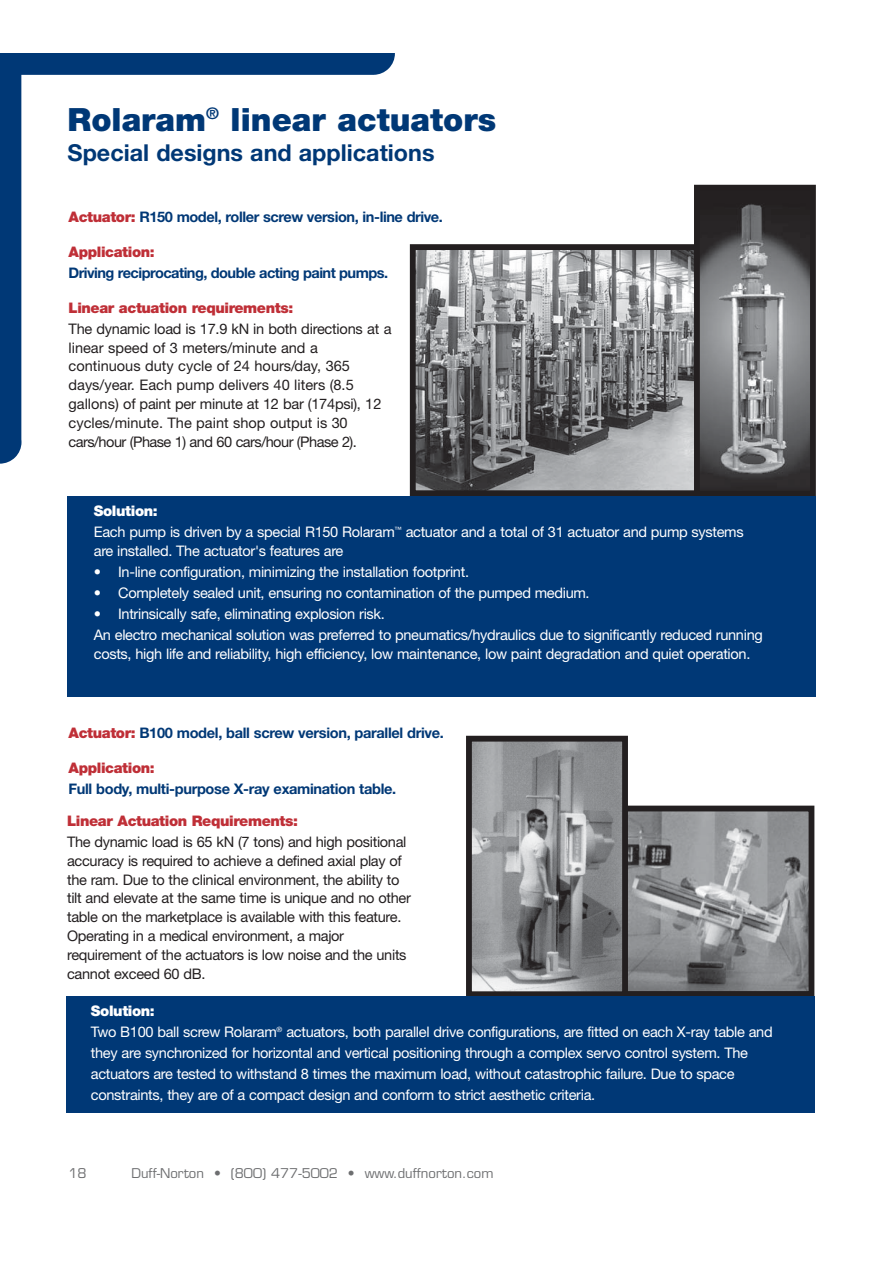
<style>
.page{position:relative;width:893px;height:1263px;background:#fff}
.page>*{position:absolute;margin:0;border:0;box-sizing:border-box;transform-origin:0 0}
.t1{font:900 32.1px "Helvetica Neue";color:#003876}
.t2{font:700 23.4px "Helvetica Neue";color:#003876}
.t3{font:14.55px/21px "Helvetica Neue";letter-spacing:-.02em;color:#fff}
.t4{font:14.55px/18.9px "Helvetica Neue";letter-spacing:-.02em;color:#231f20}
.t5{font:14.55px/18.9px "Helvetica Neue";color:#231f20}
.t6{font:700 14.55px "Helvetica Neue";letter-spacing:-.03em;color:#003876}
.t7{font:900 14.55px "Helvetica Neue";letter-spacing:-.025em;color:#bf2f37}
.t8{font:13.2px "Eurostile";color:#6d6e70}
.s1{font-weight:900;color:#bf2f37}
.s2{font-weight:900}
</style>
<div class="page">
<svg style="left:0;top:54px;width:395px;height:410px"></svg>
<img style="left:417px;top:251px;width:277px;height:238px">
<div style="left:410px;top:244px;width:291px;height:252px;border:6px solid #231f20"></div>
<img style="left:628px;top:813px;width:179px;height:177px">
<div style="left:606px;top:806px;width:208px;height:191px;border:6px solid #231f20"></div>
<img style="left:473px;top:743px;width:148px;height:247px">
<div style="left:466px;top:736px;width:162px;height:261px;border:6px solid #231f20"></div>
<div style="left:66px;top:997px;width:748px;height:116px;background:#003876"></div>
<img style="left:701px;top:192px;width:108px;height:298px">
<div style="left:694px;top:185px;width:122px;height:312px;border:6px solid #231f20"></div>
<div style="left:68px;top:496px;width:748px;height:201px;background:#003876"></div>
<h1 class="t1" style="left:68px;top:108px;width:430px">Rolaram<sup>®</sup> linear actuators</h1>
<h2 class="t2" style="left:68px;top:145px;width:368px">Special designs and applications</h2>
<p class="t6" style="left:69px;top:211px;width:376px"><span class="s1">Actuator:</span> R150 model, roller screw version, in-line drive.</p>
<p class="t7" style="left:69px;top:246px;width:88px">Application:</p>
<p class="t6" style="left:69px;top:267px;width:321px">Driving reciprocating, double acting paint pumps.</p>
<p class="t7" style="left:69px;top:302px;width:226px">Linear actuation requirements:</p>
<p class="t5" style="left:69px;top:320px;width:325px">The dynamic load is 17.9 kN in both directions at a linear speed of 3 meters/minute and a continuous duty cycle of 24 hours/day, 365 days/year. Each pump delivers 40 liters (8.5 gallons) of paint per minute at 12 bar (174psi), 12 cycles/minute. The paint shop output is 30 cars/hour (Phase 1) and 60 cars/hour (Phase 2).</p>
<p class="t3" style="left:94px;top:502px;width:651px"><span class="s2">Solution:<br></span>Each pump is driven by a special R150 Rolaram<sup>™</sup> actuator and a total of 31 actuator and pump systems</p>
<p class="t3" style="left:94px;top:542px;width:251px">are installed. The actuator's features are</p>
<p class="t3" style="left:94px;top:563px;width:377px">• In-line configuration, minimizing the installation footprint.</p>
<p class="t3" style="left:94px;top:584px;width:497px">• Completely sealed unit, ensuring no contamination of the pumped medium.</p>
<p class="t3" style="left:94px;top:605px;width:670px">• Intrinsically safe, eliminating explosion risk.<br>An electro mechanical solution was preferred to pneumatics/hydraulics due to significantly reduced running</p>
<p class="t3" style="left:94px;top:645px;width:658px">costs, high life and reliability, high efficiency, low maintenance, low paint degradation and quiet operation.</p>
<p class="t6" style="left:69px;top:728px;width:377px"><span class="s1">Actuator:</span> B100 model, ball screw version, parallel drive.</p>
<p class="t7" style="left:69px;top:762px;width:88px">Application:</p>
<p class="t6" style="left:69px;top:784px;width:329px">Full body, multi-purpose X-ray examination table.</p>
<p class="t7" style="left:67px;top:815px;width:232px">Linear Actuation Requirements:</p>
<p class="t4" style="left:67px;top:833px;width:345px">The dynamic load is 65 kN (7 tons) and high positional accuracy is required to achieve a defined axial play of the ram. Due to the clinical environment, the ability to tilt and elevate at the same time is unique and no other table on the marketplace is available with this feature.<br>Operating in a medical environment, a major requirement of the actuators is low noise and the units cannot exceed 60 dB.</p>
<p class="t3" style="left:91px;top:1002px;width:683px"><span class="s2">Solution:<br></span>Two B100 ball screw Rolaram<sup>®</sup> actuators, both parallel drive configurations, are fitted on each X-ray table and they are synchronized for horizontal and vertical positioning through a complex servo control system. The actuators are tested to withstand 8 times the maximum load, without catastrophic failure. Due to space constraints, they are of a compact design and conform to strict aesthetic criteria.</p>
<p class="t8" style="left:69px;top:1168px;width:20px">18</p>
<p class="t8" style="left:131px;top:1168px;width:363px">Duff-Norton • (800) 477-5002 • www.duffnorton.com</p>
</div>
